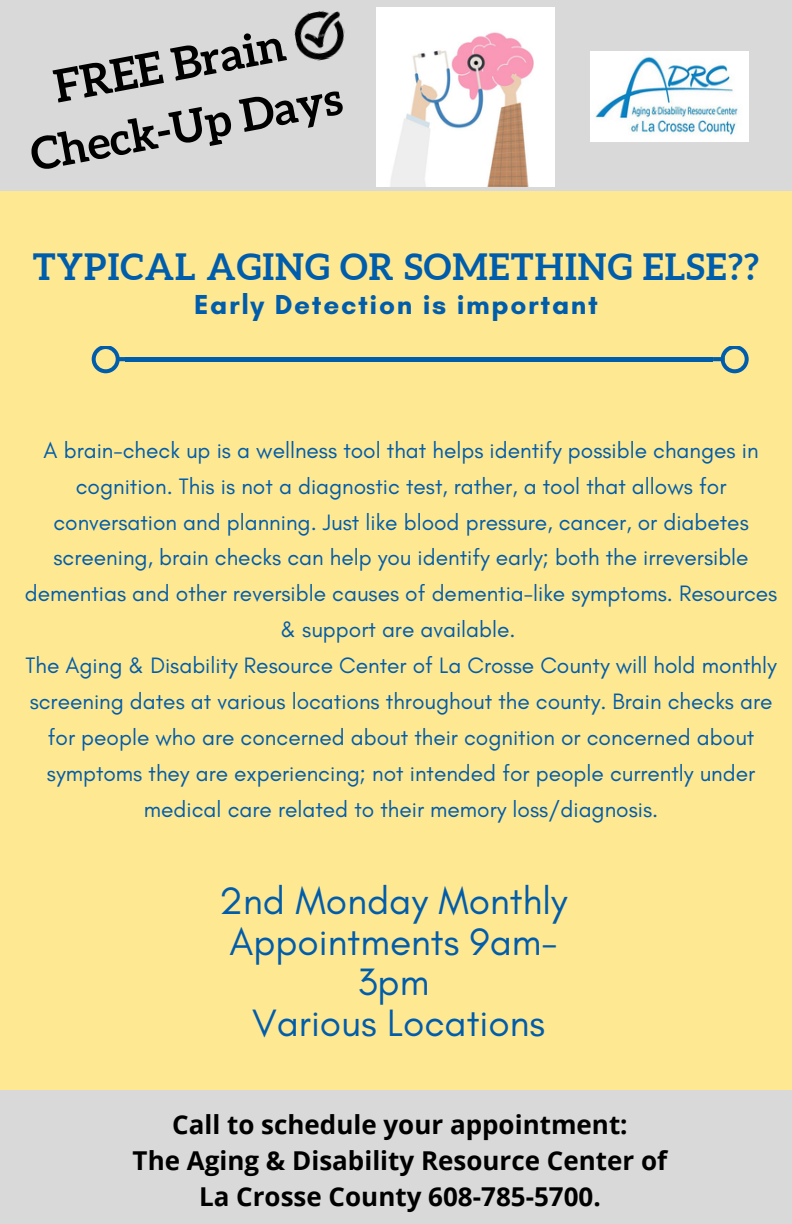
<style>
.page{position:relative;width:792px;height:1224px;background:#ffe892}
.page>*{position:absolute;margin:0;border:0;box-sizing:border-box;transform-origin:0 0}
.t1{font:700 45px/62.8px "Aleo";color:#000;text-align:center}
.t2{font:38.8px/40.4px "Glacial Indifference";color:#005dab;text-align:center}
.t3{font:700 36.2px "Aleo";letter-spacing:.03em;color:#005dab}
.t4{font:700 28px "Glacial Indifference";letter-spacing:.06em;color:#005dab}
.t5{font:700 26px/36px "Open Sans";color:#000;text-align:center}
.t6{font:22.8px/36px "Glacial Indifference";color:#005dab;text-align:center}
</style>
<div class="page">
<div style="left:0;top:0;width:791px;height:190px;background:#d9d9d9"></div>
<img style="left:376px;top:8px;width:179px;height:178px">
<div style="left:0;top:1091px;width:792px;height:133px;background:#d9d9d9"></div>
<img style="left:294px;top:10px;width:51px;height:51px">
<img style="left:591px;top:52px;width:157px;height:90px">
<hr style="left:126px;top:357px;width:587px;height:4px;background:#005dab">
<svg style="left:92px;top:346px;width:34px;height:27px"></svg>
<svg style="left:713px;top:346px;width:36px;height:27px"></svg>
<h1 class="t1" style="left:13px;top:63px;width:317px;rotate:-11deg">FREE Brain<br>Check-Up Days</h1>
<h3 class="t3" style="left:33px;top:246px;width:728px">TYPICAL AGING OR SOMETHING ELSE??</h3>
<p class="t4" style="left:194px;top:287px;width:405px">Early Detection is important</p>
<p class="t6" style="left:25px;top:432px;width:754px">A brain-check up is a wellness tool that helps identify possible changes in cognition. This is not a diagnostic test, rather, a tool that allows for conversation and planning. Just like blood pressure, cancer, or diabetes screening, brain checks can help you identify early; both the irreversible dementias and other reversible causes of dementia-like symptoms. Resources &amp; support are available.<br>The Aging &amp; Disability Resource Center of La Crosse County will hold monthly screening dates at various locations throughout the county. Brain checks are for people who are concerned about their cognition or concerned about symptoms they are experiencing; not intended for people currently under medical care related to their memory loss/diagnosis.</p>
<h2 class="t2" style="left:219px;top:880px;width:350px">2nd Monday Monthly<br>Appointments 9am-<br>3pm<br>Various Locations</h2>
<p class="t5" style="left:133px;top:1106px;width:536px">Call to schedule your appointment:<br>The Aging &amp; Disability Resource Center of<br>La Crosse County 608-785-5700.</p>
</div>
